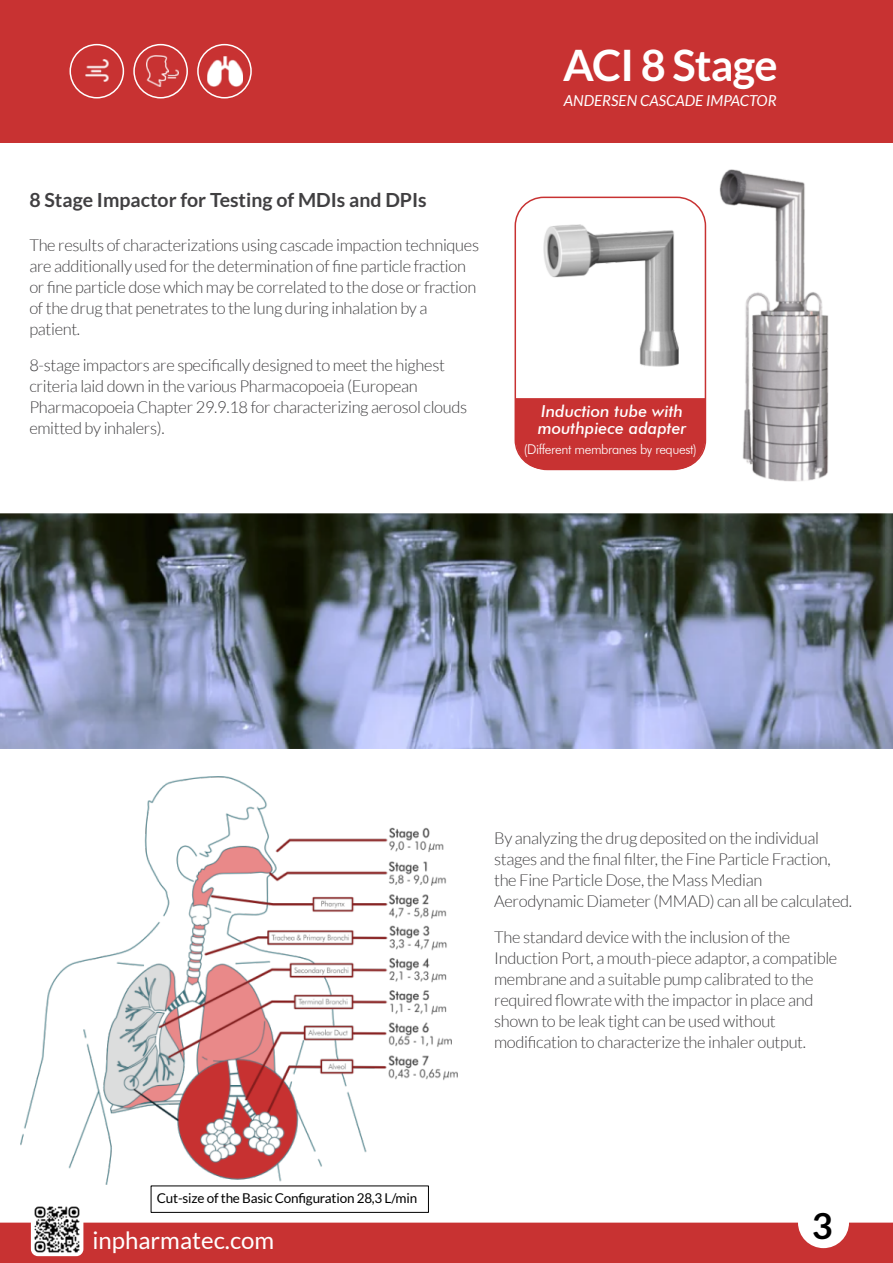
<style>
.page{position:relative;width:893px;height:1263px;background:#fff}
.page>*{position:absolute;margin:0;border:0;box-sizing:border-box;transform-origin:0 0}
.t1{font:700 43.35px "Lato";letter-spacing:-.02em;color:#fff}
.t2{font:700 36px "Lato";color:#000}
.t3{font:24px "Lato";color:#fff}
.t4{font:700 19.5px "Lato";color:#403f41}
.t5{font:300 16.5px/21px "Lato";letter-spacing:-.02em;color:#403f41}
.t6{font:italic 500 16.5px/16.5px "Futura BT";color:#fff}
.t7{font:italic 15.15px "Lato";color:#fff}
.t8{font:13.5px "Lato";letter-spacing:-.015em;color:#000}
.t9{font:300 13.5px "Futura BT";letter-spacing:-.03em;color:#fff}
</style>
<div class="page">
<div style="left:0;top:1222px;width:893px;height:41px;background:#c83232"></div>
<div style="left:0;top:0;width:893px;height:142px;background:#c83232"></div>
<div style="left:70px;top:44px;width:54px;height:55px;border:2px solid #fff;border-radius:50%"></div>
<div style="left:133px;top:44px;width:55px;height:55px;border:2px solid #fff;border-radius:50%"></div>
<div style="left:197px;top:44px;width:55px;height:55px;border:2px solid #fff;border-radius:50%"></div>
<img style="left:85px;top:59px;width:23px;height:23px">
<img style="left:147px;top:56px;width:32px;height:30px">
<img style="left:207px;top:57px;width:36px;height:29px">
<img style="left:719px;top:170px;width:110px;height:311px">
<div style="left:514px;top:197px;width:192px;height:272px;border:2px solid #c83232;border-radius:29px"></div>
<div style="left:515px;top:398px;width:190px;height:72px;background:#c83232"></div>
<img style="left:20px;top:776px;width:438px;height:408px">
<div style="left:151px;top:1185px;width:278px;height:28px;border:1px solid #000"></div>
<img style="left:543px;top:225px;width:135px;height:141px">
<div style="left:31px;top:1203px;width:52px;height:53px;background:#fff;border:2px solid #fff;border-radius:6px"></div>
<img style="left:33px;top:1206px;width:48px;height:47px">
<img style="left:0;top:514px;width:893px;height:235px">
<p class="t4" style="left:29px;top:191px;width:399px">8 Stage Impactor for Testing of MDIs and DPIs</p>
<p class="t5" style="left:29px;top:235px;width:451px">The results of characterizations using cascade impaction techniques are additionally used for the determination of fine particle fraction or fine particle dose which may be correlated to the dose or fraction of the drug that penetrates to the lung during inhalation by a patient.</p>
<p class="t5" style="left:29px;top:355px;width:439px">8-stage impactors are specifically designed to meet the highest criteria laid down in the various Pharmacopoeia (European Pharmacopoeia Chapter 29.9.18 for characterizing aerosol clouds emitted by inhalers).</p>
<h1 class="t1" style="left:563px;top:46px;width:216px">ACI 8 Stage</h1>
<p class="t7" style="left:564px;top:93px;width:214px">ANDERSEN CASCADE IMPACTOR</p>
<p class="t6" style="left:538px;top:405px;width:150px">Induction tube with mouthpiece adapter</p>
<p class="t9" style="left:524px;top:444px;width:175px">(Different membranes by request)</p>
<p class="t8" style="left:157px;top:1192px;width:262px">Cut-size of the Basic Configuration 28,3 L/min</p>
<h3 class="t3" style="left:92px;top:1230px;width:183px">inpharmatec.com</h3>
<p class="t5" style="left:494px;top:829px;width:359px">By analyzing the drug deposited on the individual stages and the final filter, the Fine Particle Fraction, the Fine Particle Dose, the Mass Median Aerodynamic Diameter (MMAD) can all be calculated.</p>
<p class="t5" style="left:494px;top:928px;width:345px">The standard device with the inclusion of the Induction Port, a mouth-piece adaptor, a compatible membrane and a suitable pump calibrated to the required flowrate with the impactor in place and shown to be leak tight can be used without modification to characterize the inhaler output.</p>
<h2 class="t2" style="left:812px;top:1210px;width:22px">3</h2>
</div>
